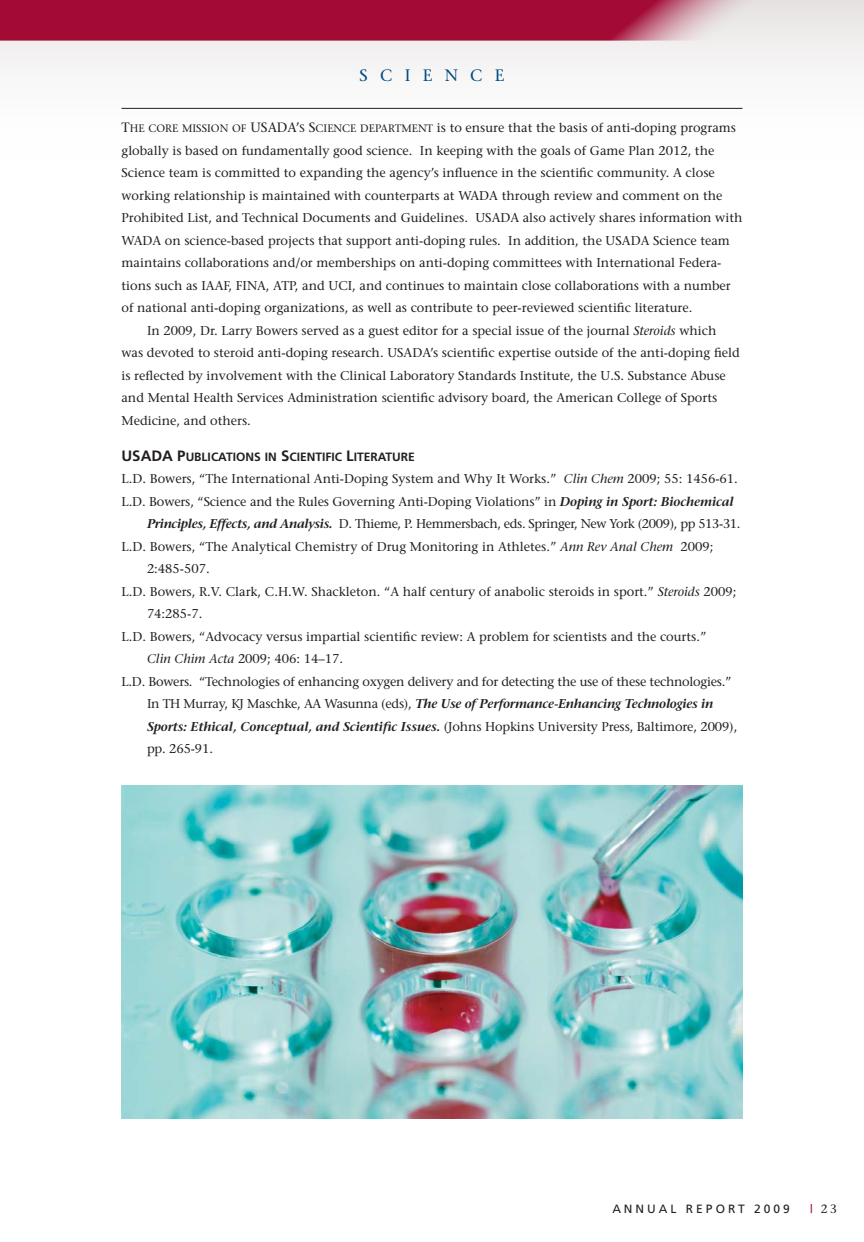
<style>
.page{position:relative;width:864px;height:1242px;background:#fff}
.page>*{position:absolute;margin:0;border:0;box-sizing:border-box;transform-origin:0 0}
.t1{font:16.5px "Stone Serif";color:#004a80}
.t2{font:15px "Frutiger Bold SC800";color:#231f20}
.t3{font:12.75px "Stone Serif";color:#231f20}
.t4{font:italic 600 12.75px "Stone Serif";letter-spacing:-.02em;color:#231f20}
.t5{font:12.75px "Stone Serif";letter-spacing:-.02em;color:#231f20}
.t6{font:12.75px "Stone Serif";letter-spacing:-.03em;color:#231f20}
.t7{font:12px "Frutiger Bold SC800";color:#231f20}
.t8{font:12px "Frutiger";letter-spacing:.25em;color:#231f20}
.t9{font:12px "Stone Serif";color:#231f20}
.t10{font:10.8px "Stone Serif SC800";color:#231f20}
.s1{font-size:13.5px}
.s2{font-family:"Stone Serif SC800";font-size:13.5px}
.s3{font-family:"Stone Serif SC800";font-size:10.8px}
.s4{font-style:italic}
.s5{font-size:15px}
.s6{font-weight:600;font-style:italic}
.s7{font-weight:400;font-style:normal}
.s8{font-family:"Frutiger";color:#a30b35}
</style>
<div class="page">
<div style="left:0;top:0;width:864px;height:160px;background:#fafafa"></div>
<svg style="left:0;top:0;width:783px;height:41px;background:#ae2d50"></svg>
<hr style="left:122px;top:108px;width:620px;height:1px;background:#231f20">
<img style="left:122px;top:785px;width:620px;height:333px">
<p class="t1" style="left:360px;top:65px;width:43px">S cience</p>
<p class="t10" style="left:122px;top:122px;width:157px"><span class="s1">T</span>HE CORE MISSION OF <span class="s1">USADA</span></p>
<p class="t3" style="left:296px;top:120px;width:442px"><span class="s2">’</span><span class="s3">S</span> <span class="s2">S</span><span class="s3">CIENCE DEPARTMENT</span> is to ensure that the basis of anti-doping programs</p>
<p class="t3" style="left:122px;top:142px;width:594px">globally is based on fundamentally good science. In keeping with the goals of Game Plan 2012, the</p>
<p class="t3" style="left:122px;top:165px;width:595px">Science team is committed to expanding the agency’s influence in the scientific community. A close</p>
<p class="t3" style="left:122px;top:187px;width:602px">working relationship is maintained with counterparts at WADA through review and comment on the</p>
<p class="t3" style="left:122px;top:210px;width:622px">Prohibited List, and Technical Documents and Guidelines. USADA also actively shares information with</p>
<p class="t3" style="left:122px;top:232px;width:610px">WADA on science-based projects that support anti-doping rules. In addition, the USADA Science team</p>
<p class="t3" style="left:122px;top:255px;width:601px">maintains collaborations and/or memberships on anti-doping committees with International Federa-</p>
<p class="t3" style="left:122px;top:277px;width:611px">tions such as IAAF, FINA, ATP, and UCI, and continues to maintain close collaborations with a number</p>
<p class="t3" style="left:122px;top:300px;width:572px">of national anti-doping organizations, as well as contribute to peer-reviewed scientific literature.</p>
<p class="t3" style="left:147px;top:322px;width:571px">In 2009, Dr. Larry Bowers served as a guest editor for a special issue of the journal <span class="s4">Steroids</span> which</p>
<p class="t3" style="left:122px;top:345px;width:620px">was devoted to steroid anti-doping research. USADA’s scientific expertise outside of the anti-doping field</p>
<p class="t3" style="left:122px;top:368px;width:606px">is reflected by involvement with the Clinical Laboratory Standards Institute, the U.S. Substance Abuse</p>
<p class="t3" style="left:122px;top:390px;width:597px">and Mental Health Services Administration scientific advisory board, the American College of Sports</p>
<p class="t3" style="left:122px;top:413px;width:131px">Medicine, and others.</p>
<p class="t2" style="left:122px;top:447px;width:22px">USADA</p>
<p class="t7" style="left:177px;top:449px;width:237px"><span class="s5">P</span>UBLICATIONS IN <span class="s5">S</span>CIENTIFIC <span class="s5">L</span>ITERATURE</p>
<p class="t3" style="left:122px;top:471px;width:618px">L.D. Bowers, “The International Anti-Doping System and Why It Works.” <span class="s4">Clin Chem</span> 2009; 55: 1456-61.</p>
<p class="t3" style="left:122px;top:493px;width:614px">L.D. Bowers, “Science and the Rules Governing Anti-Doping Violations” in <span class="s6">Doping in Sport: Biochemical</span></p>
<p class="t6" style="left:147px;top:516px;width:595px"><span class="s6">Principles, Effects, and Analysis.</span> D. Thieme, P. Hemmersbach, eds. Springer, New York (2009), pp 513-31.</p>
<p class="t3" style="left:122px;top:538px;width:593px">L.D. Bowers, “The Analytical Chemistry of Drug Monitoring in Athletes.” <span class="s4">Ann Rev Anal Chem</span> 2009;</p>
<p class="t3" style="left:147px;top:561px;width:64px">2:485-507.</p>
<p class="t3" style="left:122px;top:583px;width:617px">L.D. Bowers, R.V. Clark, C.H.W. Shackleton. “A half century of anabolic steroids in sport.” <span class="s4">Steroids</span> 2009;</p>
<p class="t3" style="left:147px;top:606px;width:57px">74:285-7.</p>
<p class="t3" style="left:122px;top:628px;width:586px">L.D. Bowers, “Advocacy versus impartial scientific review: A problem for scientists and the courts.”</p>
<p class="t3" style="left:147px;top:651px;width:198px"><span class="s4">Clin Chim Acta</span> 2009; 406: 14–17.</p>
<p class="t5" style="left:122px;top:673px;width:612px">L.D. Bowers. “Technologies of enhancing oxygen delivery and for detecting the use of these technologies.”</p>
<p class="t4" style="left:147px;top:696px;width:568px"><span class="s7">In TH Murray, KJ Maschke, AA Wasunna (eds),</span> The Use of Performance-Enhancing Technologies in</p>
<p class="t4" style="left:147px;top:719px;width:592px">Sports: Ethical, Conceptual, and Scientific Issues. <span class="s7">(Johns Hopkins University Press, Baltimore, 2009),</span></p>
<p class="t3" style="left:147px;top:741px;width:68px">pp. 265-91.</p>
<p class="t8" style="left:612px;top:1202px;width:179px">ANNUA L REPOR T 2009</p>
<p class="t9" style="left:810px;top:1201px;width:28px"><span class="s8">|</span> 23</p>
</div>
